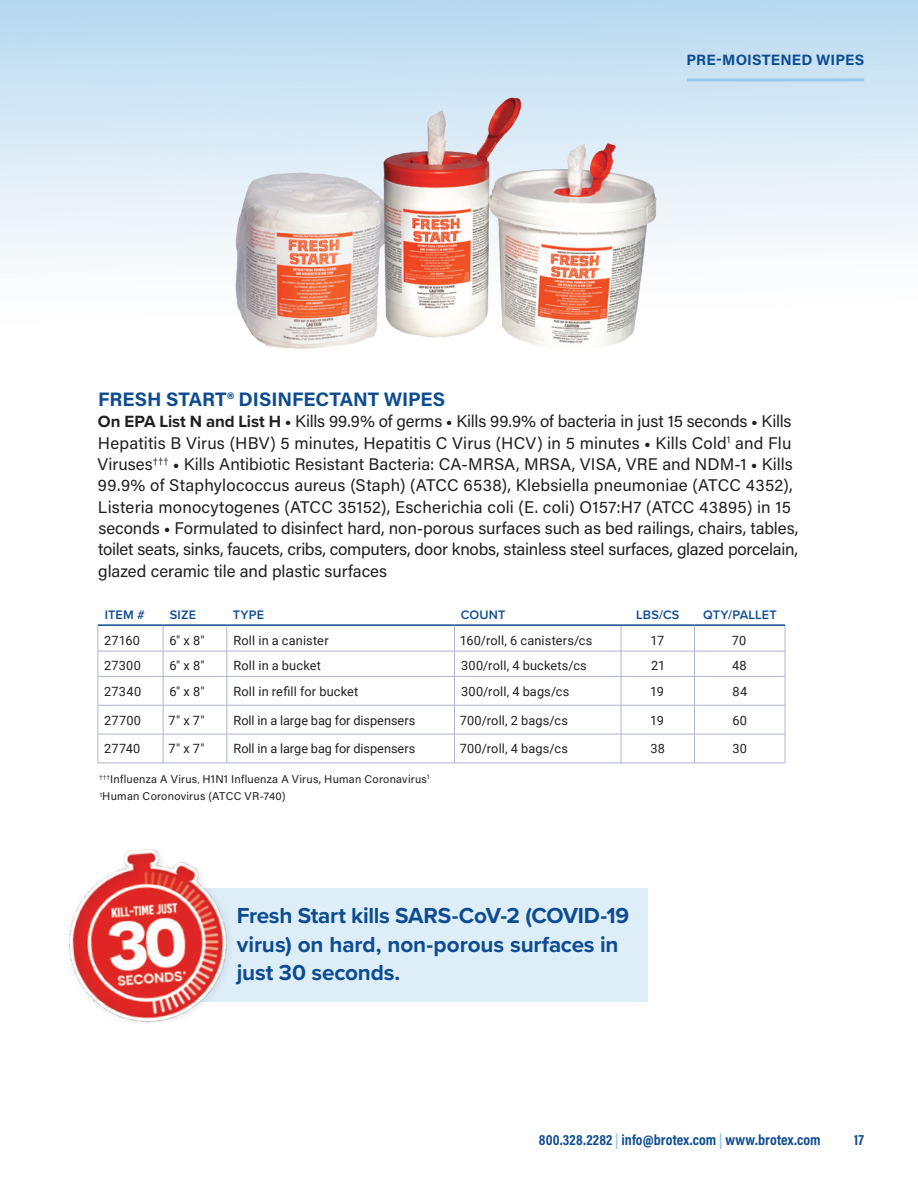
<style>
.page{position:relative;width:918px;height:1188px;background:#fff}
.page>*{position:absolute;margin:0;border:0;box-sizing:border-box;transform-origin:0 0}
.Body_copy{font:700 22.5px/28.5px "Proxima Nova";letter-spacing:-.01em;color:#0d4c91}
.Headline{font:700 19.5px "Acumin Pro";color:#0d4c91}
.Body_copy-2{font:16.8px/21.3px "Acumin Pro";color:#231f20}
.t1{font:700 15px "Acumin Pro Cond";letter-spacing:.01em;color:#0d4c91}
.t2{font:700 15px "Acumin Pro";letter-spacing:.01em;color:#0d4c91}
.ITEM_DESCRIPTION_Table_Body{font:12.75px "Roboto";letter-spacing:.01em;color:#231f20}
.COLOR_WEIGHT__Table_Body{font:12.75px "Roboto";letter-spacing:.01em;color:#231f20}
.ITEM_DESCRIPTION_Table_Headers{font:600 12.75px "Proxima Nova";letter-spacing:.015em;color:#0d4c91}
.Color_Weight_LBS_QTY_Table_Headers{font:600 12.75px "Proxima Nova";letter-spacing:.01em;color:#0d4c91}
.Body_copy-3{font:11.25px "Acumin Pro";letter-spacing:.02em;color:#231f20}
.s1{font-family:"Proxima Nova";font-weight:700}
.s2{font-family:"Proxima Nova";font-weight:900}
.s3{color:#97caeb}
</style>
<div class="page">
<hr style="left:687px;top:78px;width:177px;height:3px;background:#97caeb">
<hr style="left:98px;top:624px;width:65px;height:2px;background:#0d4c91">
<hr style="left:163px;top:624px;width:64px;height:2px;background:#0d4c91">
<hr style="left:227px;top:624px;width:227px;height:2px;background:#0d4c91">
<hr style="left:454px;top:624px;width:167px;height:2px;background:#0d4c91">
<hr style="left:621px;top:624px;width:73px;height:2px;background:#0d4c91">
<hr style="left:694px;top:624px;width:91px;height:2px;background:#0d4c91">
<hr style="left:98px;top:651px;width:65px;height:1px;background:#aeb4d3">
<hr style="left:163px;top:651px;width:64px;height:1px;background:#aeb4d3">
<hr style="left:227px;top:651px;width:227px;height:1px;background:#aeb4d3">
<hr style="left:454px;top:651px;width:167px;height:1px;background:#aeb4d3">
<hr style="left:621px;top:651px;width:73px;height:1px;background:#aeb4d3">
<hr style="left:694px;top:651px;width:91px;height:1px;background:#aeb4d3">
<hr style="left:98px;top:676px;width:65px;height:1px;background:#aeb4d3">
<hr style="left:163px;top:676px;width:64px;height:1px;background:#aeb4d3">
<hr style="left:227px;top:676px;width:227px;height:1px;background:#aeb4d3">
<hr style="left:454px;top:676px;width:167px;height:1px;background:#aeb4d3">
<hr style="left:621px;top:676px;width:73px;height:1px;background:#aeb4d3">
<hr style="left:694px;top:676px;width:91px;height:1px;background:#aeb4d3">
<hr style="left:98px;top:705px;width:65px;height:1px;background:#aeb4d3">
<hr style="left:163px;top:705px;width:64px;height:1px;background:#aeb4d3">
<hr style="left:227px;top:705px;width:227px;height:1px;background:#aeb4d3">
<hr style="left:454px;top:705px;width:167px;height:1px;background:#aeb4d3">
<hr style="left:621px;top:705px;width:73px;height:1px;background:#aeb4d3">
<hr style="left:694px;top:705px;width:91px;height:1px;background:#aeb4d3">
<hr style="left:98px;top:734px;width:65px;height:1px;background:#aeb4d3">
<hr style="left:163px;top:734px;width:64px;height:1px;background:#aeb4d3">
<svg style="left:163px;top:626px;width:1px;height:137px"></svg>
<hr style="left:227px;top:734px;width:227px;height:1px;background:#aeb4d3">
<svg style="left:227px;top:626px;width:1px;height:137px"></svg>
<hr style="left:454px;top:734px;width:167px;height:1px;background:#aeb4d3">
<svg style="left:454px;top:626px;width:1px;height:137px"></svg>
<hr style="left:621px;top:734px;width:73px;height:1px;background:#aeb4d3">
<svg style="left:621px;top:626px;width:1px;height:137px"></svg>
<hr style="left:694px;top:734px;width:91px;height:1px;background:#aeb4d3">
<svg style="left:694px;top:626px;width:1px;height:137px"></svg>
<hr style="left:98px;top:763px;width:65px;height:1px;background:#aeb4d3">
<hr style="left:163px;top:763px;width:64px;height:1px;background:#aeb4d3">
<hr style="left:227px;top:763px;width:227px;height:1px;background:#aeb4d3">
<hr style="left:454px;top:763px;width:167px;height:1px;background:#aeb4d3">
<hr style="left:621px;top:763px;width:73px;height:1px;background:#aeb4d3">
<hr style="left:694px;top:763px;width:91px;height:1px;background:#aeb4d3">
<svg style="left:98px;top:626px;width:1px;height:137px"></svg>
<svg style="left:785px;top:626px;width:1px;height:137px"></svg>
<img style="left:213px;top:88px;width:459px;height:262px">
<div style="left:93px;top:888px;width:555px;height:113px;background:#deeef8"></div>
<img style="left:67px;top:848px;width:201px;height:177px">
<p class="t2" style="left:686px;top:49px;width:179px">PRE-MOISTENED WIPES</p>
<p class="Headline" style="left:98px;top:385px;width:349px">FRESH START® DISINFECTANT WIPES</p>
<p class="Body_copy-2" style="left:97px;top:410px;width:701px"><span class="s1">On EPA List N and List H</span> <span class="s2">•</span> Kills 99.9% of germs <span class="s2">•</span> Kills 99.9% of bacteria in just 15 seconds <span class="s2">•</span> Kills Hepatitis B Virus (HBV) 5 minutes, Hepatitis C Virus (HCV) in 5 minutes <span class="s2">•</span> Kills Cold<sup>1</sup> and Flu Viruses<sup>†††</sup> <span class="s2">•</span> Kills Antibiotic Resistant Bacteria: CA-MRSA, MRSA, VISA, VRE and NDM-1 <span class="s2">•</span> Kills 99.9% of Staphylococcus aureus (Staph) (ATCC 6538), Klebsiella pneumoniae (ATCC 4352), Listeria monocytogenes (ATCC 35152), Escherichia coli (E. coli) O157:H7 (ATCC 43895) in 15 seconds <span class="s2">•</span> Formulated to disinfect hard, non-porous surfaces such as bed railings, chairs, tables, toilet seats, sinks, faucets, cribs, computers, door knobs, stainless steel surfaces, glazed porcelain, glazed ceramic tile and plastic surfaces</p>
<p class="ITEM_DESCRIPTION_Table_Headers" style="left:105px;top:605px;width:42px">ITEM #</p>
<p class="ITEM_DESCRIPTION_Table_Headers" style="left:170px;top:605px;width:28px">SIZE</p>
<p class="ITEM_DESCRIPTION_Table_Headers" style="left:233px;top:605px;width:33px">TYPE</p>
<p class="ITEM_DESCRIPTION_Table_Headers" style="left:461px;top:605px;width:46px">COUNT</p>
<p class="Color_Weight_LBS_QTY_Table_Headers" style="left:636px;top:605px;width:45px">LBS/CS</p>
<p class="Color_Weight_LBS_QTY_Table_Headers" style="left:703px;top:605px;width:75px">QTY/PALLET</p>
<p class="ITEM_DESCRIPTION_Table_Body" style="left:104px;top:632px;width:37px">27160</p>
<p class="ITEM_DESCRIPTION_Table_Body" style="left:169px;top:632px;width:37px">6" x 8"</p>
<p class="ITEM_DESCRIPTION_Table_Body" style="left:234px;top:632px;width:97px">Roll in a canister</p>
<p class="ITEM_DESCRIPTION_Table_Body" style="left:460px;top:632px;width:134px">160/roll, 6 canisters/cs</p>
<p class="COLOR_WEIGHT__Table_Body" style="left:651px;top:632px;width:15px">17</p>
<p class="COLOR_WEIGHT__Table_Body" style="left:732px;top:632px;width:16px">70</p>
<p class="ITEM_DESCRIPTION_Table_Body" style="left:104px;top:657px;width:38px">27300</p>
<p class="ITEM_DESCRIPTION_Table_Body" style="left:169px;top:657px;width:37px">6" x 8"</p>
<p class="ITEM_DESCRIPTION_Table_Body" style="left:234px;top:657px;width:89px">Roll in a bucket</p>
<p class="ITEM_DESCRIPTION_Table_Body" style="left:461px;top:657px;width:127px">300/roll, 4 buckets/cs</p>
<p class="COLOR_WEIGHT__Table_Body" style="left:651px;top:657px;width:16px">21</p>
<p class="COLOR_WEIGHT__Table_Body" style="left:732px;top:657px;width:16px">48</p>
<p class="ITEM_DESCRIPTION_Table_Body" style="left:104px;top:682px;width:38px">27340</p>
<p class="ITEM_DESCRIPTION_Table_Body" style="left:169px;top:682px;width:37px">6" x 8"</p>
<p class="ITEM_DESCRIPTION_Table_Body" style="left:234px;top:682px;width:126px">Roll in refill for bucket</p>
<p class="ITEM_DESCRIPTION_Table_Body" style="left:461px;top:682px;width:110px">300/roll, 4 bags/cs</p>
<p class="COLOR_WEIGHT__Table_Body" style="left:650px;top:682px;width:15px">19</p>
<p class="COLOR_WEIGHT__Table_Body" style="left:732px;top:682px;width:16px">84</p>
<p class="ITEM_DESCRIPTION_Table_Body" style="left:104px;top:711px;width:38px">27700</p>
<p class="ITEM_DESCRIPTION_Table_Body" style="left:168px;top:711px;width:38px">7" x 7"</p>
<p class="ITEM_DESCRIPTION_Table_Body" style="left:234px;top:711px;width:183px">Roll in a large bag for dispensers</p>
<p class="ITEM_DESCRIPTION_Table_Body" style="left:460px;top:711px;width:110px">700/roll, 2 bags/cs</p>
<p class="COLOR_WEIGHT__Table_Body" style="left:650px;top:711px;width:15px">19</p>
<p class="COLOR_WEIGHT__Table_Body" style="left:732px;top:711px;width:16px">60</p>
<p class="ITEM_DESCRIPTION_Table_Body" style="left:104px;top:740px;width:38px">27740</p>
<p class="ITEM_DESCRIPTION_Table_Body" style="left:168px;top:740px;width:38px">7" x 7"</p>
<p class="ITEM_DESCRIPTION_Table_Body" style="left:234px;top:740px;width:183px">Roll in a large bag for dispensers</p>
<p class="ITEM_DESCRIPTION_Table_Body" style="left:460px;top:740px;width:110px">700/roll, 4 bags/cs</p>
<p class="COLOR_WEIGHT__Table_Body" style="left:651px;top:740px;width:16px">38</p>
<p class="COLOR_WEIGHT__Table_Body" style="left:732px;top:740px;width:16px">30</p>
<p class="Body_copy-3" style="left:100px;top:771px;width:331px"><sup>†††</sup>Influenza A Virus, H1N1 Influenza A Virus, Human Coronavirus<sup>1</sup></p>
<p class="Body_copy-3" style="left:100px;top:789px;width:187px"><sup>1</sup>Human Coronovirus (ATCC VR-740)</p>
<p class="Body_copy" style="left:237px;top:901px;width:394px">Fresh Start kills SARS-CoV-2 (COVID-19 virus) on hard, non-porous surfaces in just 30 seconds.</p>
<p class="t1" style="left:539px;top:1130px;width:283px">800.328.2282 <span class="s3">|</span> info@brotex.com <span class="s3">|</span> www.brotex.com</p>
<p class="t1" style="left:854px;top:1130px;width:11px">17</p>
</div>
